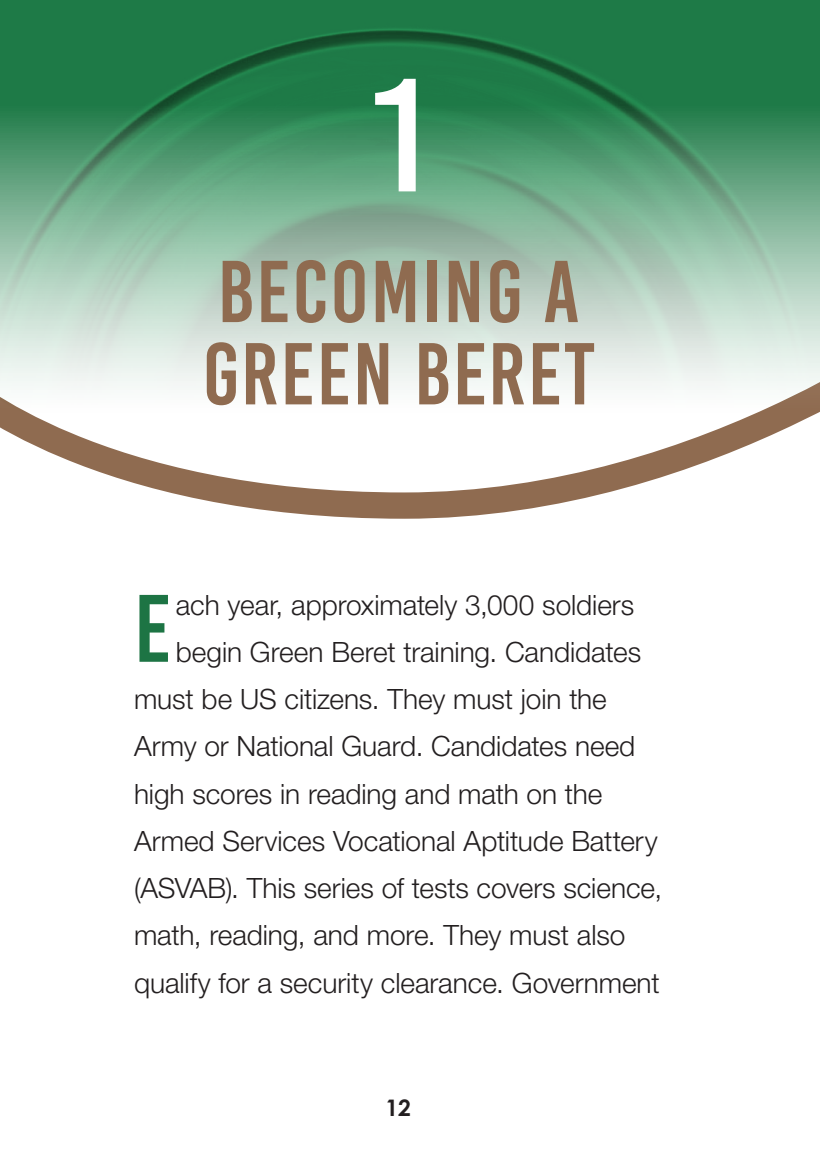
<style>
.page{position:relative;width:820px;height:1166px;background:#fff}
.page>*{position:absolute;margin:0;border:0;box-sizing:border-box;transform-origin:0 0}
.t1{font:160.83px "Bebas Kai";color:#fff}
.t2{font:95.55px "Bebas Kai";color:#1d7444}
.t3{font:87.5px/82.2px "Bebas Kai";letter-spacing:.025em;color:#8f6b50}
.t4{font:300 28px "Helvetica Neue LT Std";letter-spacing:-.005em;color:#231f20}
.t5{font:700 22.75px "Century Gothic";color:#231f20}
</style>
<div class="page">
<svg style="left:0;top:0;width:819px;height:519px"></svg>
<hr style="left:819px;top:595px;width:1px;height:571px;background:#1d7444">
<h1 class="t1" style="left:371px;top:49px;width:56px">1</h1>
<h3 class="t3" style="left:203px;top:251px;width:393px">BECOMING A<br>GREEN BERET</h3>
<h2 class="t2" style="left:134px;top:577px;width:39px">E</h2>
<p class="t4" style="left:176px;top:587px;width:459px">ach year, approximately 3,000 soldiers</p>
<p class="t4" style="left:176px;top:634px;width:466px">begin Green Beret training. Candidates</p>
<p class="t4" style="left:134px;top:682px;width:474px">must be US citizens. They must join the</p>
<p class="t4" style="left:134px;top:729px;width:502px">Army or National Guard. Candidates need</p>
<p class="t4" style="left:134px;top:776px;width:469px">high scores in reading and math on the</p>
<p class="t4" style="left:134px;top:823px;width:525px">Armed Services Vocational Aptitude Battery</p>
<p class="t4" style="left:134px;top:871px;width:529px">(ASVAB). This series of tests covers science,</p>
<p class="t4" style="left:134px;top:918px;width:492px">math, reading, and more. They must also</p>
<p class="t4" style="left:134px;top:965px;width:527px">qualify for a security clearance. Government</p>
<p class="t5" style="left:385px;top:1090px;width:27px">12</p>
</div>
